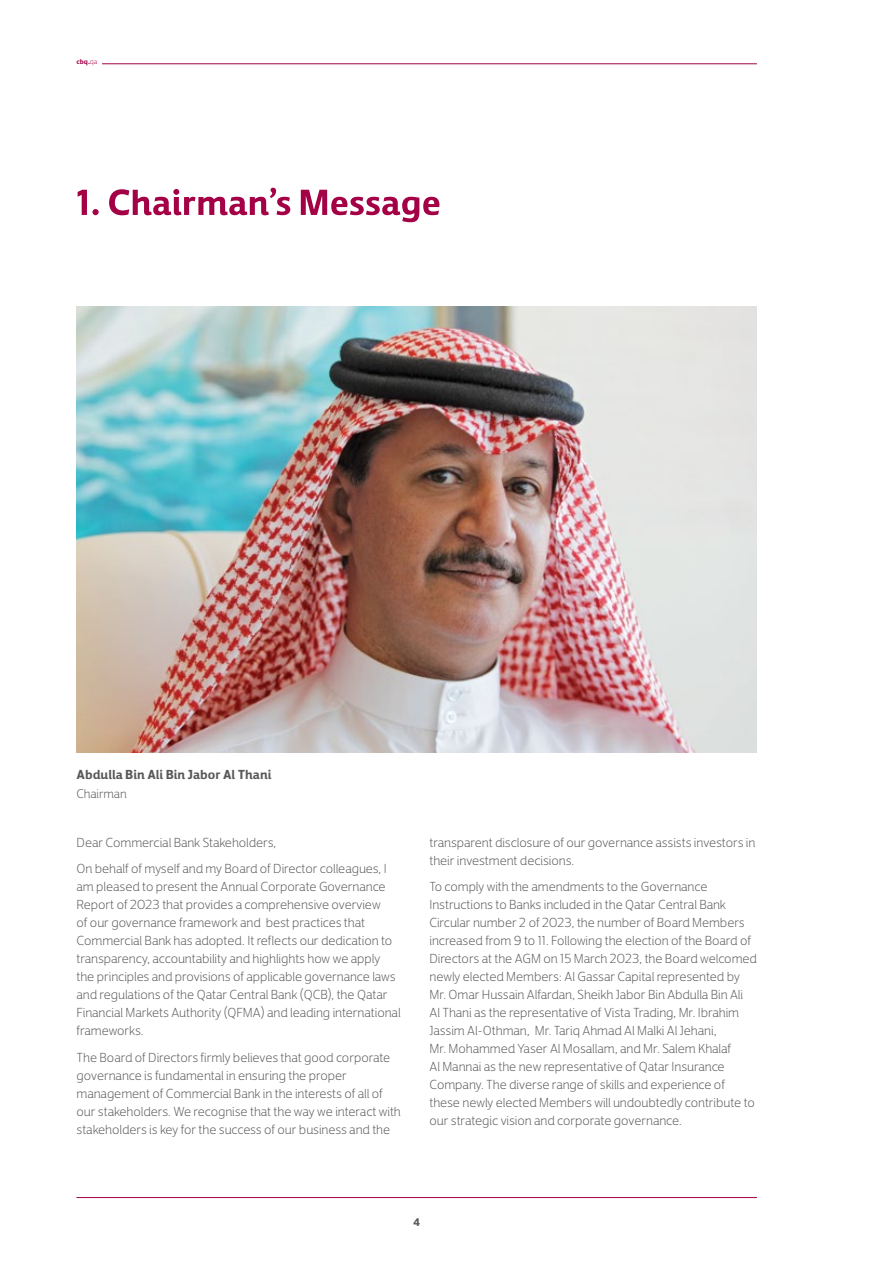
<style>
.page{position:relative;width:893px;height:1263px;background:#fff}
.page>*{position:absolute;margin:0;border:0;box-sizing:border-box;transform-origin:0 0}
.t1{font:700 54px "Tanseek Modern Pro Arabic";color:#a30046}
.t2{font:300 19.5px/18px "Tanseek Modern Pro Arabic";color:#58595b}
.t3{font:700 19.5px "Tanseek Modern Pro Arabic";color:#58595b}
.t4{font:300 18.75px "Tanseek Modern Pro Arabic";color:#58595b}
.t5{font:700 16.5px "Tanseek Modern Pro Arabic";color:#58595b}
.t6{font:700 10.5px "Tanseek Modern Pro Arabic";color:#a30046}
.s1{font-weight:300}
</style>
<div class="page">
<hr style="left:102px;top:63px;width:655px;height:1px;background:#a30046">
<hr style="left:77px;top:1197px;width:680px;height:1px;background:#a30046">
<img style="left:77px;top:306px;width:680px;height:447px">
<p class="t6" style="left:77px;top:55px;width:22px">cbq.<span class="s1">qa</span></p>
<h1 class="t1" style="left:77px;top:166px;width:366px">1. Chairman’s Message</h1>
<p class="t3" style="left:77px;top:761px;width:196px">Abdulla Bin Ali Bin Jabor Al Thani</p>
<p class="t4" style="left:77px;top:781px;width:52px">Chairman</p>
<p class="t2" style="left:77px;top:828px;width:312px;line-height:26.5px">Dear Commercial Bank Stakeholders,<br>On behalf of myself and my Board of Director colleagues, I</p>
<p class="t2" style="left:77px;top:876px;width:325px">am pleased to present the Annual Corporate Governance Report of 2023 that provides a comprehensive overview<br>of our governance framework and best practices that Commercial Bank has adopted. It reflects our dedication to transparency, accountability and highlights how we apply the principles and provisions of applicable governance laws and regulations of the Qatar Central Bank (QCB), the Qatar Financial Markets Authority (QFMA) and leading international frameworks.</p>
<p class="t2" style="left:77px;top:1047px;width:326px">The Board of Directors firmly believes that good corporate governance is fundamental in ensuring the proper management of Commercial Bank in the interests of all of our stakeholders. We recognise that the way we interact with stakeholders is key for the success of our business and the</p>
<p class="t2" style="left:429px;top:832px;width:327px">transparent disclosure of our governance assists investors in their investment decisions.</p>
<p class="t2" style="left:429px;top:876px;width:329px">To comply with the amendments to the Governance Instructions to Banks included in the Qatar Central Bank Circular number 2 of 2023, the number of Board Members increased from 9 to 11. Following the election of the Board of Directors at the AGM on 15 March 2023, the Board welcomed newly elected Members: Al Gassar Capital represented by Mr. Omar Hussain Alfardan, Sheikh Jabor Bin Abdulla Bin Ali Al Thani as the representative of Vista Trading, Mr. Ibrahim Jassim Al-Othman, Mr. Tariq Ahmad Al Malki Al Jehani,<br>Mr. Mohammed Yaser Al Mosallam, and Mr. Salem Khalaf<br>Al Mannai as the new representative of Qatar Insurance Company. The diverse range of skills and experience of these newly elected Members will undoubtedly contribute to our strategic vision and corporate governance.</p>
<p class="t5" style="left:413px;top:1211px;width:9px">4</p>
</div>
